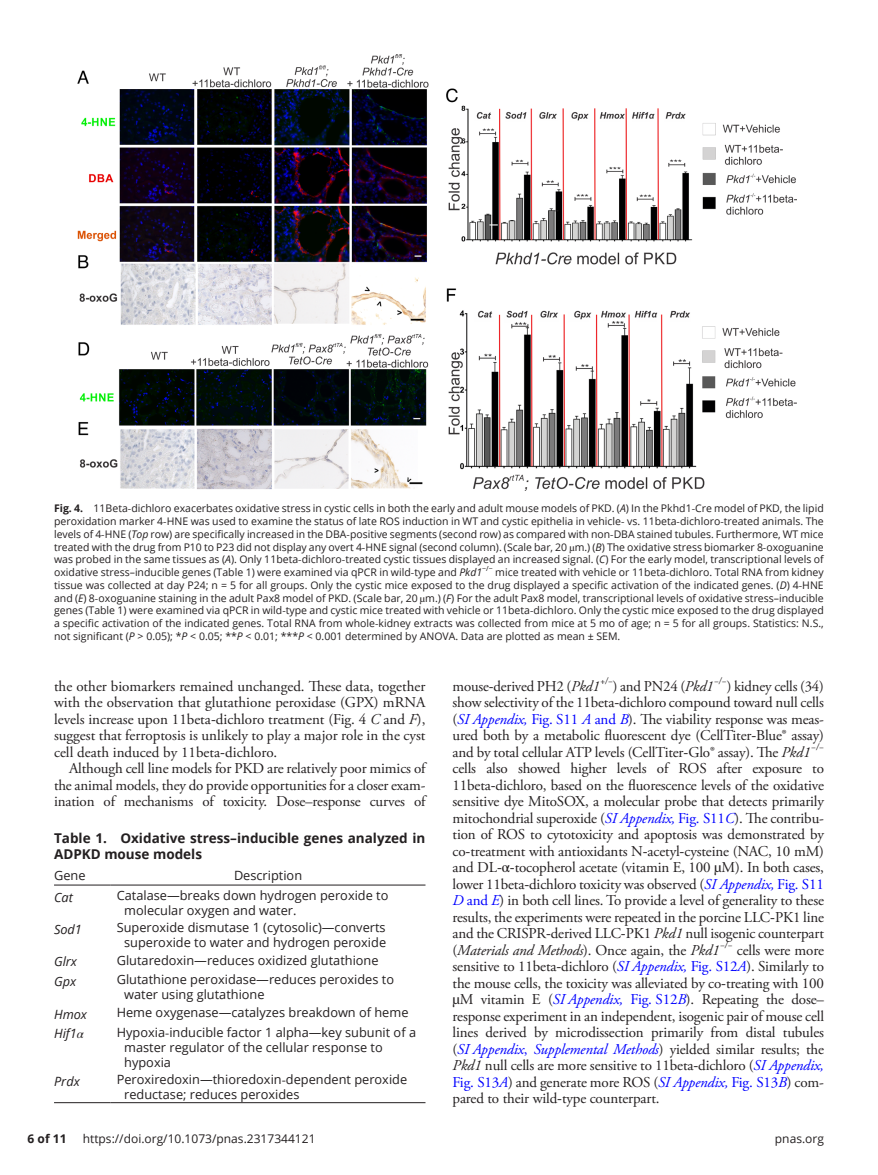
<style>
.page{position:relative;width:878px;height:1175px;background:#fff}
.page>*{position:absolute;margin:0;border:0;box-sizing:border-box;transform-origin:0 0}
.t1{font:15px/16.5px "Adobe Garamond Pro";letter-spacing:-.01em;color:#231f20;text-align:justify}
.t2{font:700 13.5px/16.5px "Open Sans";color:#231f20}
.t3{font:12.75px/15px "Open Sans";color:#231f20}
.t4{font:italic 12.75px "Open Sans";color:#231f20}
.t5{font:12px "Open Sans";color:#231f20}
.t6{font:700 12px "Open Sans";color:#231f20}
.t7{font:10.5px/12.8px "Open Sans";color:#231f20;text-align:justify}
.t8{font:italic 10.05px "Adobe Garamond Pro";color:#231f20}
.t9{font:7.05px "Open Sans";color:#231f20}
.s1{font-weight:700}
.s2{font-family:"STIX"}
.s3{font-style:italic}
.s4{font-style:italic;color:#00f}
.s5{color:#00f}
</style>
<div class="page">
<img style="left:77px;top:54px;width:719px;height:436px">
<hr style="left:54px;top:884px;width:57px;height:1px;background:#231f20">
<hr style="left:111px;top:884px;width:314px;height:1px;background:#231f20">
<hr style="left:54px;top:1102px;width:57px;height:1px;background:#231f20">
<hr style="left:111px;top:1102px;width:314px;height:1px;background:#231f20">
<p class="t7" style="left:54px;top:502px;width:771px"><span class="s1">Fig. 4.</span> 11Beta<span class="s2">-</span>dichloro exacerbates oxidative stress in cystic cells in both the early and adult mouse models of PKD. (<span class="s3">A</span>) In the Pkhd1<span class="s2">-</span>Cre model of PKD, the lipid peroxidation marker 4<span class="s2">-</span>HNE was used to examine the status of late ROS induction in WT and cystic epithelia in vehicle<span class="s2">-</span> vs. 11beta<span class="s2">-</span>dichloro<span class="s2">-</span>treated animals. The levels of 4<span class="s2">-</span>HNE (<span class="s3">Top</span> row) are specifically increased in the DBA<span class="s2">-</span>positive segments (second row) as compared with non<span class="s2">-</span>DBA stained tubules. Furthermore, WT mice treated with the drug from P10 to P23 did not display any overt 4<span class="s2">-</span>HNE signal (second column). (Scale bar, 20 <span class="s2">µ</span>m.) (<span class="s3">B</span>) The oxidative stress biomarker 8<span class="s2">-</span>oxoguanine was probed in the same tissues as (<span class="s3">A</span>). Only 11beta<span class="s2">-</span>dichloro<span class="s2">-</span>treated cystic tissues displayed an increased signal. (<span class="s3">C</span>) For the early model, transcriptional levels of oxidative stress–inducible genes (Table 1) were examined via qPCR in wild<span class="s2">-</span>type and <span class="s3">Pkd1</span></p>
<p class="t9" style="left:482px;top:564px;width:12px">−/−</p>
<p class="t7" style="left:54px;top:566px;width:771px;text-indent:441px">mice treated with vehicle or 11beta<span class="s2">-</span>dichloro. Total RNA from kidney tissue was collected at day P24; n = 5 for all groups. Only the cystic mice exposed to the drug displayed a specific activation of the indicated genes. (<span class="s3">D</span>) 4<span class="s2">-</span>HNE and (<span class="s3">E</span>) 8<span class="s2">-</span>oxoguanine staining in the adult Pax8 model of PKD. (Scale bar, 20 <span class="s2">µ</span>m.) (<span class="s3">F</span>) For the adult Pax8 model, transcriptional levels of oxidative stress–inducible genes (Table 1) were examined via qPCR in wild<span class="s2">-</span>type and cystic mice treated with vehicle or 11beta<span class="s2">-</span>dichloro. Only the cystic mice exposed to the drug displayed a specific activation of the indicated genes. Total RNA from whole<span class="s2">-</span>kidney extracts was collected from mice at 5 mo of age; n = 5 for all groups. Statistics: N.S., not significant (<span class="s3">P</span> &gt; 0.05); *<span class="s3">P</span> &lt; 0.05; **<span class="s3">P</span> &lt; 0.01; ***<span class="s3">P</span> &lt; 0.001 determined by ANOVA. Data are plotted as mean ± SEM.</p>
<p class="t1" style="left:54px;top:678px;width:373px">the other biomarkers remained unchanged. These data, together with the observation that glutathione peroxidase (GPX) mRNA levels increase upon 11beta<span class="s2">-</span>dichloro treatment (Fig. 4 <span class="s3">C</span> and <span class="s3">F</span>), suggest that ferroptosis is unlikely to play a major role in the cyst cell death induced by 11beta<span class="s2">-</span>dichloro.</p>
<p class="t1" style="left:54px;top:761px;width:373px;text-indent:15px">Although cell line models for PKD are relatively poor mimics of the animal models, they do provide opportunities for a closer exam&shy;ination of mechanisms of toxicity. Dose–response curves of</p>
<p class="t2" style="left:54px;top:829px;width:373px">Table 1. Oxidative stress–inducible genes analyzed in<br>ADPKD mouse models</p>
<p class="t3" style="left:54px;top:867px;width:33px">Gene</p>
<p class="t3" style="left:234px;top:867px;width:70px">Description</p>
<p class="t4" style="left:54px;top:888px;width:20px">Cat</p>
<p class="t3" style="left:124px;top:887px;width:265px;text-indent:-7px">Catalase—breaks down hydrogen peroxide to molecular oxygen and water.</p>
<p class="t4" style="left:54px;top:920px;width:29px">Sod1</p>
<p class="t3" style="left:117px;top:919px;width:271px;text-align:center">Superoxide dismutase 1 (cytosolic)—converts superoxide to water and hydrogen peroxide</p>
<p class="t4" style="left:54px;top:953px;width:25px">Glrx</p>
<p class="t3" style="left:117px;top:952px;width:263px">Glutaredoxin—reduces oxidized glutathione</p>
<p class="t4" style="left:54px;top:972px;width:24px">Gpx</p>
<p class="t3" style="left:124px;top:972px;width:271px;text-indent:-7px">Glutathione peroxidase—reduces peroxides to water using glutathione</p>
<p class="t4" style="left:54px;top:1005px;width:35px">Hmox</p>
<p class="t3" style="left:117px;top:1004px;width:293px">Heme oxygenase—catalyzes breakdown of heme</p>
<p class="t4" style="left:54px;top:1025px;width:31px">Hif1<span class="s2">α</span></p>
<p class="t3" style="left:124px;top:1024px;width:293px;text-indent:-8px">Hypoxia<span class="s2">-</span>inducible factor 1 alpha—key subunit of a master regulator of the cellular response to hypoxia</p>
<p class="t4" style="left:54px;top:1072px;width:27px">Prdx</p>
<p class="t3" style="left:124px;top:1071px;width:284px;text-indent:-7px">Peroxiredoxin—thioredoxin<span class="s2">-</span>dependent peroxide reductase; reduces peroxides</p>
<p class="t1" style="left:452px;top:678px;width:149px">mouse<span class="s2">-</span>derived PH2 (<span class="s3">Pkd1</span></p>
<p class="t8" style="left:599px;top:674px;width:15px">+/−</p>
<p class="t1" style="left:612px;top:678px;width:102px">) and PN24 (<span class="s3">Pkd1</span></p>
<p class="t8" style="left:713px;top:674px;width:15px">−/−</p>
<p class="t1" style="left:452px;top:678px;width:373px;text-indent:274px">) kidney cells (34) show selectivity of the 11beta<span class="s2">-</span>dichloro compound toward null cells (<span class="s4">SI Appendix,</span> <span class="s5">Fig. S11</span> <span class="s4">A</span> <span class="s5">and</span> <span class="s4">B</span>). The viability response was meas&shy;ured both by a metabolic fluorescent dye (CellTiter<span class="s2">-</span>Blue® assay) and by total cellular ATP levels (CellTiter<span class="s2">-</span>Glo® assay). The <span class="s3">Pkd1</span></p>
<p class="t8" style="left:810px;top:740px;width:15px">−/−</p>
<p class="t1" style="left:452px;top:761px;width:373px">cells also showed higher levels of ROS after exposure to 11beta<span class="s2">-</span>dichloro, based on the fluorescence levels of the oxidative sensitive dye MitoSOX, a molecular probe that detects primarily mitochondrial superoxide (<span class="s4">SI Appendix,</span> <span class="s5">Fig. S11</span><span class="s4">C</span>). The contribu&shy;tion of ROS to cytotoxicity and apoptosis was demonstrated by co<span class="s2">-</span>treatment with antioxidants N<span class="s2">-</span>acetyl<span class="s2">-</span>cysteine (NAC, 10 mM) and DL<span class="s2">-α-</span>tocopherol acetate (vitamin E, 100 <span class="s2">µ</span>M). In both cases, lower 11beta<span class="s2">-</span>dichloro toxicity was observed (<span class="s4">SI Appendix,</span> <span class="s5">Fig. S11<br></span><span class="s4">D</span> <span class="s5">and</span> <span class="s4">E</span>) in both cell lines. To provide a level of generality to these results, the experiments were repeated in the porcine LLC<span class="s2">-</span>PK1 line and the CRISPR<span class="s2">-</span>derived LLC<span class="s2">-</span>PK1 <span class="s3">Pkd1</span> null isogenic counterpart (<span class="s3">Materials and Methods</span>). Once again, the <span class="s3">Pkd1</span></p>
<p class="t8" style="left:719px;top:938px;width:15px">−/−</p>
<p class="t1" style="left:452px;top:942px;width:373px;text-indent:284px">cells were more sensitive to 11beta<span class="s2">-</span>dichloro (<span class="s4">SI Appendix,</span> <span class="s5">Fig. S12</span><span class="s4">A</span>). Similarly to the mouse cells, the toxicity was alleviated by co<span class="s2">-</span>treating with 100 <span class="s2">µ</span>M vitamin E (<span class="s4">SI Appendix,</span> <span class="s5">Fig. S12</span><span class="s4">B</span>). Repeating the dose– response experiment in an independent, isogenic pair of mouse cell lines derived by microdissection primarily from distal tubules (<span class="s4">SI Appendix</span><span class="s5">,</span> <span class="s4">Supplemental Methods</span>) yielded similar results; the <span class="s3">Pkd1</span> null cells are more sensitive to 11beta<span class="s2">-</span>dichloro (<span class="s4">SI Appendix, </span><span class="s5">Fig. S13</span><span class="s4">A</span>) and generate more ROS (<span class="s4">SI Appendix,</span> <span class="s5">Fig. S13</span><span class="s4">B</span>) com&shy;pared to their wild<span class="s2">-</span>type counterpart.</p>
<p class="t6" style="left:28px;top:1130px;width:40px">6 of 11</p>
<p class="t5" style="left:83px;top:1130px;width:234px">https://doi.org/10.1073/pnas.2317344121</p>
<p class="t5" style="left:774px;top:1130px;width:51px">pnas.org</p>
</div>
